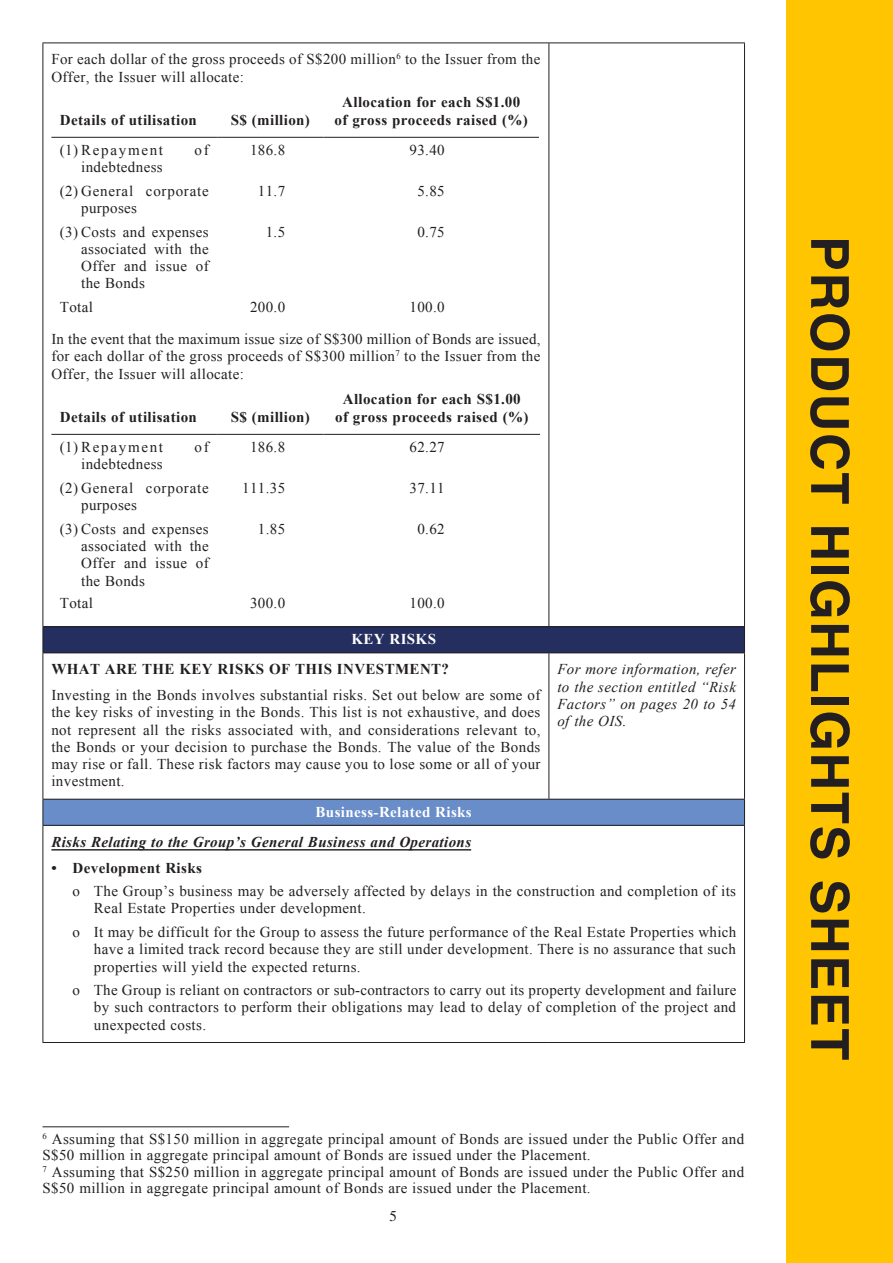
<style>
.page{position:relative;width:893px;height:1263px;background:#fff}
.page>*{position:absolute;margin:0;border:0;box-sizing:border-box;transform-origin:0 0}
.t1{font:700 52.5px "Helvetica LT Std";letter-spacing:.03em;color:#231f20}
._00_E_Body_Text{font:15px/17.2px "Times New Roman";letter-spacing:.025em;color:#231f20}
._50_E_Table_Text{font:15px/17.2px "Times New Roman";letter-spacing:.025em;color:#231f20;text-align:justify}
._50_E_Table_Text-2{font:700 15px "Times New Roman";letter-spacing:.025em;color:#231f20}
._50_E_Table_Text-3{font:italic 15px/17.2px "Times New Roman";letter-spacing:.025em;color:#231f20;text-align:justify}
._50_E_Table_Text-4{font:15px/17.2px "Times New Roman";letter-spacing:.05em;color:#231f20}
._00_E_Body_Text-2{font:italic 700 15px "Times New Roman";letter-spacing:.025em;color:#231f20}
._00_E_Body_Text-3{font:700 15px "Times New Roman";letter-spacing:.025em;color:#231f20}
._00_E_Body_Text-4{font:700 15px "Times New Roman";letter-spacing:.025em;color:#fff}
._50_E_Table_Text-5{font:15px "Times New Roman";letter-spacing:.115em;color:#231f20}
.t2{font:15px "Times LT Std";color:#231f20}
</style>
<div class="page">
<div style="left:787px;top:0;width:106px;height:1263px;background:#ffc500"></div>
<div style="left:43px;top:627px;width:701px;height:26px;background:#242e5f"></div>
<div style="left:43px;top:799px;width:701px;height:26px;background:#688dc9"></div>
<hr style="left:43px;top:43px;width:506px;height:1px;background:#231f20">
<hr style="left:43px;top:43px;width:1px;height:583px;background:#231f20">
<hr style="left:549px;top:43px;width:196px;height:1px;background:#231f20">
<hr style="left:549px;top:43px;width:1px;height:583px;background:#231f20">
<hr style="left:744px;top:43px;width:1px;height:583px;background:#231f20">
<hr style="left:43px;top:626px;width:506px;height:1px;background:#231f20">
<svg style="left:43px;top:627px;width:1px;height:25px"></svg>
<hr style="left:549px;top:626px;width:196px;height:1px;background:#231f20">
<svg style="left:744px;top:627px;width:1px;height:25px"></svg>
<hr style="left:43px;top:652px;width:506px;height:1px;background:#231f20">
<hr style="left:43px;top:653px;width:1px;height:146px;background:#231f20">
<hr style="left:549px;top:652px;width:196px;height:1px;background:#231f20">
<hr style="left:549px;top:653px;width:1px;height:146px;background:#231f20">
<hr style="left:744px;top:653px;width:1px;height:146px;background:#231f20">
<hr style="left:43px;top:799px;width:506px;height:1px;background:#231f20">
<svg style="left:43px;top:799px;width:1px;height:26px"></svg>
<hr style="left:549px;top:799px;width:196px;height:1px;background:#231f20">
<svg style="left:744px;top:799px;width:1px;height:26px"></svg>
<hr style="left:43px;top:825px;width:506px;height:1px;background:#231f20">
<hr style="left:43px;top:826px;width:1px;height:216px;background:#231f20">
<hr style="left:549px;top:825px;width:196px;height:1px;background:#231f20">
<hr style="left:744px;top:826px;width:1px;height:216px;background:#231f20">
<hr style="left:43px;top:1042px;width:506px;height:1px;background:#231f20">
<hr style="left:549px;top:1042px;width:196px;height:1px;background:#231f20">
<hr style="left:51px;top:137px;width:166px;height:1px;background:#231f20">
<hr style="left:217px;top:137px;width:107px;height:1px;background:#231f20">
<hr style="left:324px;top:137px;width:215px;height:1px;background:#231f20">
<hr style="left:51px;top:434px;width:166px;height:1px;background:#231f20">
<hr style="left:217px;top:434px;width:107px;height:1px;background:#231f20">
<hr style="left:324px;top:434px;width:216px;height:1px;background:#231f20">
<hr style="left:51px;top:849px;width:420px;height:1px;background:#231f20">
<hr style="left:43px;top:1126px;width:246px;height:1px;background:#231f20">
<p class="_00_E_Body_Text" style="left:51px;top:51px;width:490px">For each dollar of the gross proceeds of S$200 million<sup>6</sup> to the Issuer from the<br>Offer, the Issuer will allocate:</p>
<p class="_50_E_Table_Text-2" style="left:60px;top:109px;width:138px">Details of utilisation</p>
<p class="_50_E_Table_Text-2" style="left:231px;top:109px;width:81px">S$ (million)</p>
<p class="_50_E_Table_Text-2" style="left:342px;top:92px;width:179px">Allocation for each S$1.00</p>
<p class="_50_E_Table_Text-2" style="left:335px;top:109px;width:195px">of gross proceeds raised (%)</p>
<p class="_50_E_Table_Text-5" style="left:60px;top:140px;width:105px">(1)Repayment</p>
<p class="_50_E_Table_Text" style="left:195px;top:141px;width:16px">of</p>
<p class="_50_E_Table_Text" style="left:81px;top:158px;width:83px">indebtedness</p>
<p class="_50_E_Table_Text" style="left:250px;top:141px;width:37px">186.8</p>
<p class="_50_E_Table_Text" style="left:409px;top:141px;width:37px">93.40</p>
<p class="_50_E_Table_Text-4" style="left:81px;top:182px;width:129px;text-indent:-21px">(2) General corporate purposes</p>
<p class="_50_E_Table_Text" style="left:258px;top:182px;width:29px">11.7</p>
<p class="_50_E_Table_Text" style="left:417px;top:182px;width:29px">5.85</p>
<p class="_50_E_Table_Text" style="left:81px;top:223px;width:129px;text-indent:-21px">(3) Costs and expenses associated with the Offer and issue of the Bonds</p>
<p class="_50_E_Table_Text" style="left:266px;top:223px;width:21px">1.5</p>
<p class="_50_E_Table_Text" style="left:417px;top:223px;width:29px">0.75</p>
<p class="_50_E_Table_Text" style="left:60px;top:298px;width:35px">Total</p>
<p class="_50_E_Table_Text" style="left:250px;top:298px;width:37px">200.0</p>
<p class="_50_E_Table_Text" style="left:409px;top:298px;width:37px">100.0</p>
<p class="_00_E_Body_Text" style="left:51px;top:330px;width:491px;text-align:justify">In the event that the maximum issue size of S$300 million of Bonds are issued, for each dollar of the gross proceeds of S$300 million<sup>7</sup> to the Issuer from the Offer, the Issuer will allocate:</p>
<p class="_50_E_Table_Text-2" style="left:60px;top:406px;width:138px">Details of utilisation</p>
<p class="_50_E_Table_Text-2" style="left:231px;top:406px;width:81px">S$ (million)</p>
<p class="_50_E_Table_Text-2" style="left:343px;top:389px;width:179px">Allocation for each S$1.00</p>
<p class="_50_E_Table_Text-2" style="left:335px;top:406px;width:195px">of gross proceeds raised (%)</p>
<p class="_50_E_Table_Text-5" style="left:60px;top:437px;width:105px">(1)Repayment</p>
<p class="_50_E_Table_Text" style="left:195px;top:438px;width:16px">of</p>
<p class="_50_E_Table_Text" style="left:81px;top:455px;width:83px">indebtedness</p>
<p class="_50_E_Table_Text" style="left:250px;top:438px;width:37px">186.8</p>
<p class="_50_E_Table_Text" style="left:409px;top:438px;width:37px">62.27</p>
<p class="_50_E_Table_Text-4" style="left:81px;top:479px;width:129px;text-indent:-21px">(2) General corporate purposes</p>
<p class="_50_E_Table_Text" style="left:242px;top:479px;width:45px">111.35</p>
<p class="_50_E_Table_Text" style="left:409px;top:479px;width:37px">37.11</p>
<p class="_50_E_Table_Text" style="left:81px;top:520px;width:129px;text-indent:-21px">(3) Costs and expenses associated with the Offer and issue of the Bonds</p>
<p class="_50_E_Table_Text" style="left:258px;top:520px;width:29px">1.85</p>
<p class="_50_E_Table_Text" style="left:417px;top:520px;width:29px">0.62</p>
<p class="_50_E_Table_Text" style="left:60px;top:594px;width:35px">Total</p>
<p class="_50_E_Table_Text" style="left:250px;top:594px;width:37px">300.0</p>
<p class="_50_E_Table_Text" style="left:409px;top:594px;width:37px">100.0</p>
<p class="_00_E_Body_Text-4" style="left:351px;top:629px;width:86px">KEY RISKS</p>
<p class="_00_E_Body_Text-3" style="left:51px;top:659px;width:399px">WHAT ARE THE KEY RISKS OF THIS INVESTMENT?</p>
<p class="_00_E_Body_Text" style="left:51px;top:686px;width:491px;text-align:justify">Investing in the Bonds involves substantial risks. Set out below are some of the key risks of investing in the Bonds. This list is not exhaustive, and does not represent all the risks associated with, and considerations relevant to, the Bonds or your decision to purchase the Bonds. The value of the Bonds may rise or fall. These risk factors may cause you to lose some or all of your investment.</p>
<p class="_50_E_Table_Text-3" style="left:557px;top:660px;width:180px">For more information, refer to the section entitled “Risk Factors” on pages 20 to 54 of the OIS.</p>
<p class="_00_E_Body_Text-4" style="left:316px;top:801px;width:158px">Business-Related Risks</p>
<p class="_00_E_Body_Text-2" style="left:51px;top:831px;width:421px">Risks Relating to the Group’s General Business and Operations</p>
<p class="_00_E_Body_Text-3" style="left:51px;top:857px;width:152px">• Development Risks</p>
<p class="_00_E_Body_Text" style="left:94px;top:882px;width:644px;text-indent:-21px">o The Group’s business may be adversely affected by delays in the construction and completion of its<br>Real Estate Properties under development.</p>
<p class="_00_E_Body_Text" style="left:94px;top:923px;width:644px;text-align:justify;text-indent:-21px">o It may be difficult for the Group to assess the future performance of the Real Estate Properties which have a limited track record because they are still under development. There is no assurance that such properties will yield the expected returns.</p>
<p class="_00_E_Body_Text" style="left:94px;top:981px;width:644px;text-align:justify;text-indent:-21px">o The Group is reliant on contractors or sub-contractors to carry out its property development and failure by such contractors to perform their obligations may lead to delay of completion of the project and unexpected costs.</p>
<p class="_00_E_Body_Text" style="left:43px;top:1130px;width:703px;line-height:16.5px"><sup>6</sup> Assuming that S$150 million in aggregate principal amount of Bonds are issued under the Public Offer and<br>S$50 million in aggregate principal amount of Bonds are issued under the Placement.</p>
<p class="_00_E_Body_Text" style="left:43px;top:1163px;width:703px;line-height:16.5px"><sup>7</sup> Assuming that S$250 million in aggregate principal amount of Bonds are issued under the Public Offer and<br>S$50 million in aggregate principal amount of Bonds are issued under the Placement.</p>
<p class="t2" style="left:390px;top:1208px;width:9px">5</p>
<h1 class="t1" style="left:862px;top:236px;width:826px;rotate:90deg">PRODUCT HIGHLIGHTS SHEET</h1>
</div>
